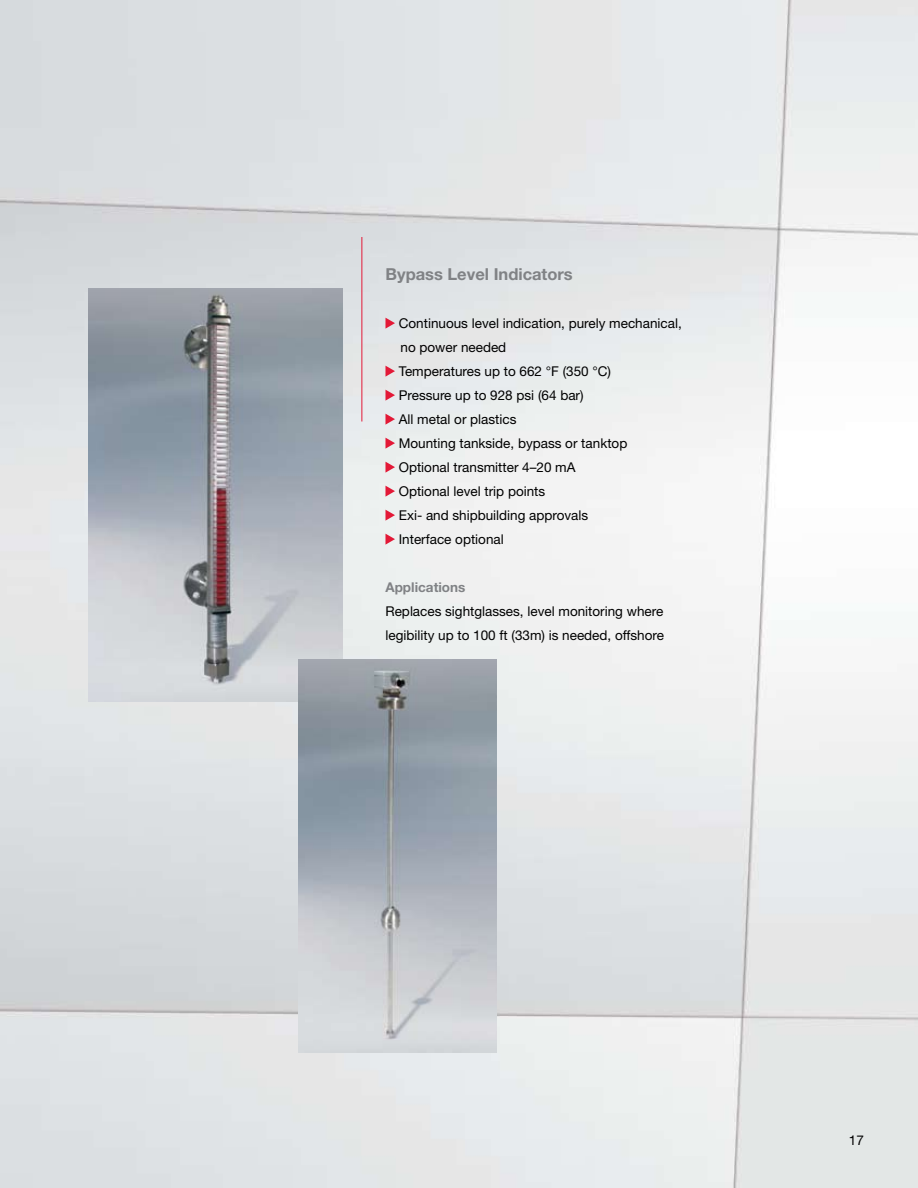
<style>
.page{position:relative;width:918px;height:1188px;background:#fff}
.page>*{position:absolute;margin:0;border:0;box-sizing:border-box;transform-origin:0 0}
.t1{font:700 16.5px "Helvetica Neue";color:#808285}
.t2{font:13.5px/24px "Helvetica Neue";color:#000}
.t3{font:700 13.5px "Helvetica Neue";color:#808285}
</style>
<div class="page">
<img style="left:0;top:0;width:918px;height:1188px">
<svg style="left:385px;top:318px;width:10px;height:11px"></svg>
<svg style="left:385px;top:366px;width:10px;height:11px"></svg>
<svg style="left:385px;top:390px;width:10px;height:11px"></svg>
<svg style="left:385px;top:414px;width:10px;height:11px"></svg>
<svg style="left:385px;top:438px;width:10px;height:11px"></svg>
<svg style="left:385px;top:462px;width:10px;height:11px"></svg>
<svg style="left:385px;top:486px;width:10px;height:11px"></svg>
<svg style="left:385px;top:510px;width:10px;height:11px"></svg>
<svg style="left:385px;top:534px;width:10px;height:11px"></svg>
<img style="left:89px;top:288px;width:254px;height:414px">
<img style="left:298px;top:660px;width:198px;height:393px">
<hr style="left:362px;top:237px;width:1px;height:185px;background:#e31937">
<p class="t1" style="left:386px;top:264px;width:189px">Bypass Level Indicators</p>
<p class="t2" style="left:399px;top:311px;width:285px">Continuous level indication, purely mechanical, no power needed<br>Temperatures up to 662 °F (350 °C)<br>Pressure up to 928 psi (64 bar)<br>All metal or plastics<br>Mounting tankside, bypass or tanktop<br>Optional transmitter 4–20 mA<br>Optional level trip points<br>Exi- and shipbuilding approvals<br>Interface optional</p>
<p class="t3" style="left:385px;top:579px;width:81px">Applications</p>
<p class="t2" style="left:385px;top:599px;width:280px">Replaces sightglasses, level monitoring where legibility up to 100 ft (33m) is needed, offshore</p>
<p class="t2" style="left:849px;top:1128px;width:17px">17</p>
</div>
